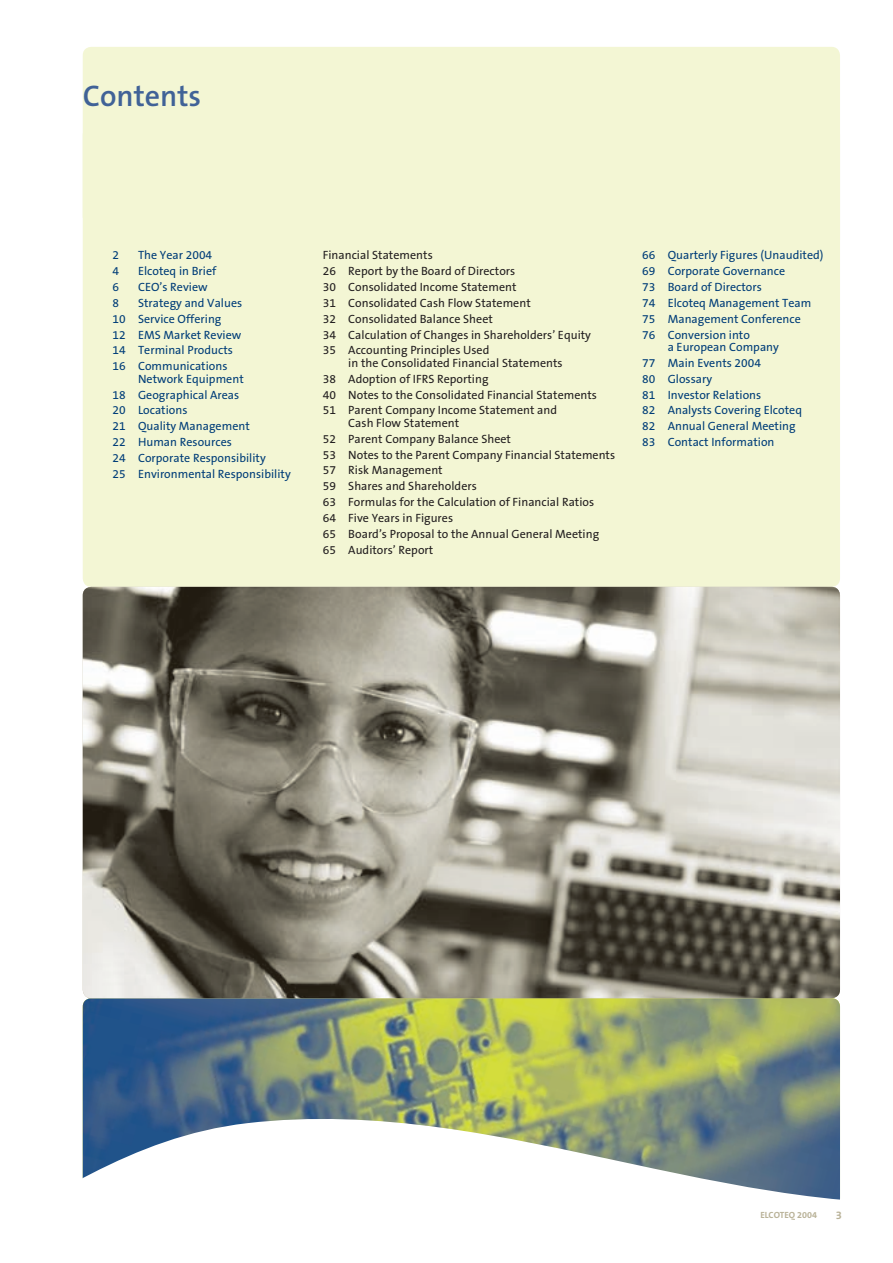
<style>
.page{position:relative;width:893px;height:1263px;background:#fff}
.page>*{position:absolute;margin:0;border:0;box-sizing:border-box;transform-origin:0 0}
.t1{font:600 30px "The Sans B6";color:#406297}
.t2{font:12px/15.9px "The Sans B5 Plain";color:#231f20}
.t3{font:12px/15.9px "The Sans B5 Plain";color:#003d78}
.t4{font:700 11.25px "The Sans B7";color:#b9b298}
.t5{font:700 9px "The Sans B7";color:#b9b298}
</style>
<div class="page">
<div style="left:83px;top:47px;width:757px;height:201px;background:#f3f6d4;border-radius:9px"></div>
<img style="left:83px;top:998px;width:757px;height:209px;border-radius:9px">
<div style="left:83px;top:127px;width:757px;height:460px;background:#f3f6d4;border-radius:9px"></div>
<svg style="left:82px;top:1093px;width:758px;height:114px"></svg>
<img style="left:83px;top:587px;width:757px;height:411px;border-radius:9px">
<h1 class="t1" style="left:83px;top:85px;width:120px">Contents</h1>
<p class="t3" style="left:112px;top:249px;width:8px">2</p>
<p class="t3" style="left:138px;top:249px;width:76px">The Year 2004</p>
<p class="t3" style="left:112px;top:264px;width:8px">4</p>
<p class="t3" style="left:138px;top:264px;width:80px">Elcoteq in Brief</p>
<p class="t3" style="left:112px;top:280px;width:8px">6</p>
<p class="t3" style="left:138px;top:280px;width:71px">CEO’s Review</p>
<p class="t3" style="left:112px;top:296px;width:8px">8</p>
<p class="t3" style="left:112px;top:296px;width:131px;text-indent:26px">Strategy and Values<br>10 Service Offering<br>12 EMS Market Review<br>14 Terminal Products<br>16 Communications</p>
<p class="t3" style="left:112px;top:372px;width:180px;text-indent:26px">Network Equipment<br>18 Geographical Areas<br>20 Locations<br>21 Quality Management<br>22 Human Resources<br>24 Corporate Responsibility<br>25 Environmental Responsibility</p>
<p class="t2" style="left:323px;top:249px;width:270px">Financial Statements<br>26 Report by the Board of Directors<br>30 Consolidated Income Statement<br>31 Consolidated Cash Flow Statement<br>32 Consolidated Balance Sheet<br>34 Calculation of Changes in Shareholders’ Equity 35 Accounting Principles Used</p>
<p class="t2" style="left:323px;top:356px;width:276px;text-indent:26px">in the Consolidated Financial Statements<br>38 Adoption of IFRS Reporting<br>40 Notes to the Consolidated Financial Statements 51 Parent Company Income Statement and</p>
<p class="t2" style="left:323px;top:416px;width:294px;text-indent:26px">Cash Flow Statement<br>52 Parent Company Balance Sheet<br>53 Notes to the Parent Company Financial Statements<br>57 Risk Management<br>59 Shares and Shareholders<br>63 Formulas for the Calculation of Financial Ratios<br>64 Five Years in Figures<br>65 Board’s Proposal to the Annual General Meeting<br>65 Auditors’ Report</p>
<p class="t3" style="left:642px;top:249px;width:183px">66 Quarterly Figures (Unaudited)<br>69 Corporate Governance<br>73 Board of Directors<br>74 Elcoteq Management Team<br>75 Management Conference<br>76 Conversion into</p>
<p class="t3" style="left:642px;top:340px;width:161px;text-indent:26px">a European Company<br>77 Main Events 2004<br>80 Glossary<br>81 Investor Relations<br>82 Analysts Covering Elcoteq<br>82 Annual General Meeting<br>83 Contact Information</p>
<p class="t5" style="left:760px;top:1212px;width:58px">ELCOTEQ 2004</p>
<p class="t4" style="left:835px;top:1211px;width:8px">3</p>
</div>
